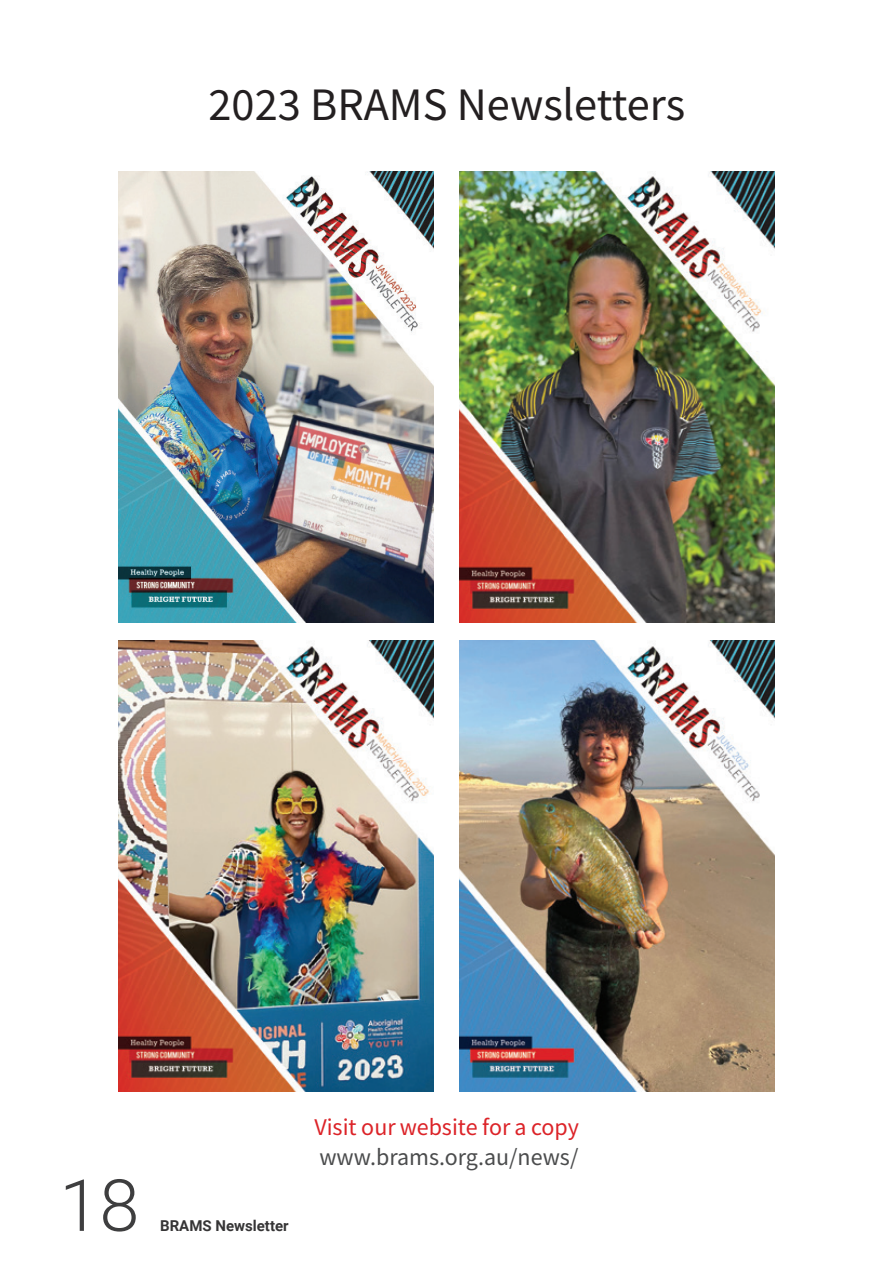
<style>
.page{position:relative;width:893px;height:1263px;background:#fff}
.page>*{position:absolute;margin:0;border:0;box-sizing:border-box;transform-origin:0 0}
.t1{font:300 72px "Roboto";color:#3e3e3f}
.Page_Titles{font:46.5px "Source Sans Variable";color:#231f20}
.Text{font:24px "Source Sans Variable";color:#dc2328}
.Text-2{font:24px "Source Sans Variable";color:#4b4c4d}
.t2{font:700 15px "Roboto";color:#363536}
</style>
<div class="page">
<img style="left:118px;top:172px;width:316px;height:450px">
<img style="left:118px;top:641px;width:316px;height:450px">
<img style="left:459px;top:172px;width:316px;height:450px">
<img style="left:459px;top:641px;width:316px;height:450px">
<p class="Page_Titles" style="left:208px;top:76px;width:478px">2023 BRAMS Newsletters</p>
<h1 class="t1" style="left:60px;top:1155px;width:81px">18</h1>
<p class="t2" style="left:160px;top:1215px;width:130px">BRAMS Newsletter</p>
<p class="Text" style="left:314px;top:1113px;width:266px">Visit our website for a copy</p>
<p class="Text-2" style="left:319px;top:1142px;width:261px">www.brams.org.au/news/</p>
</div>
